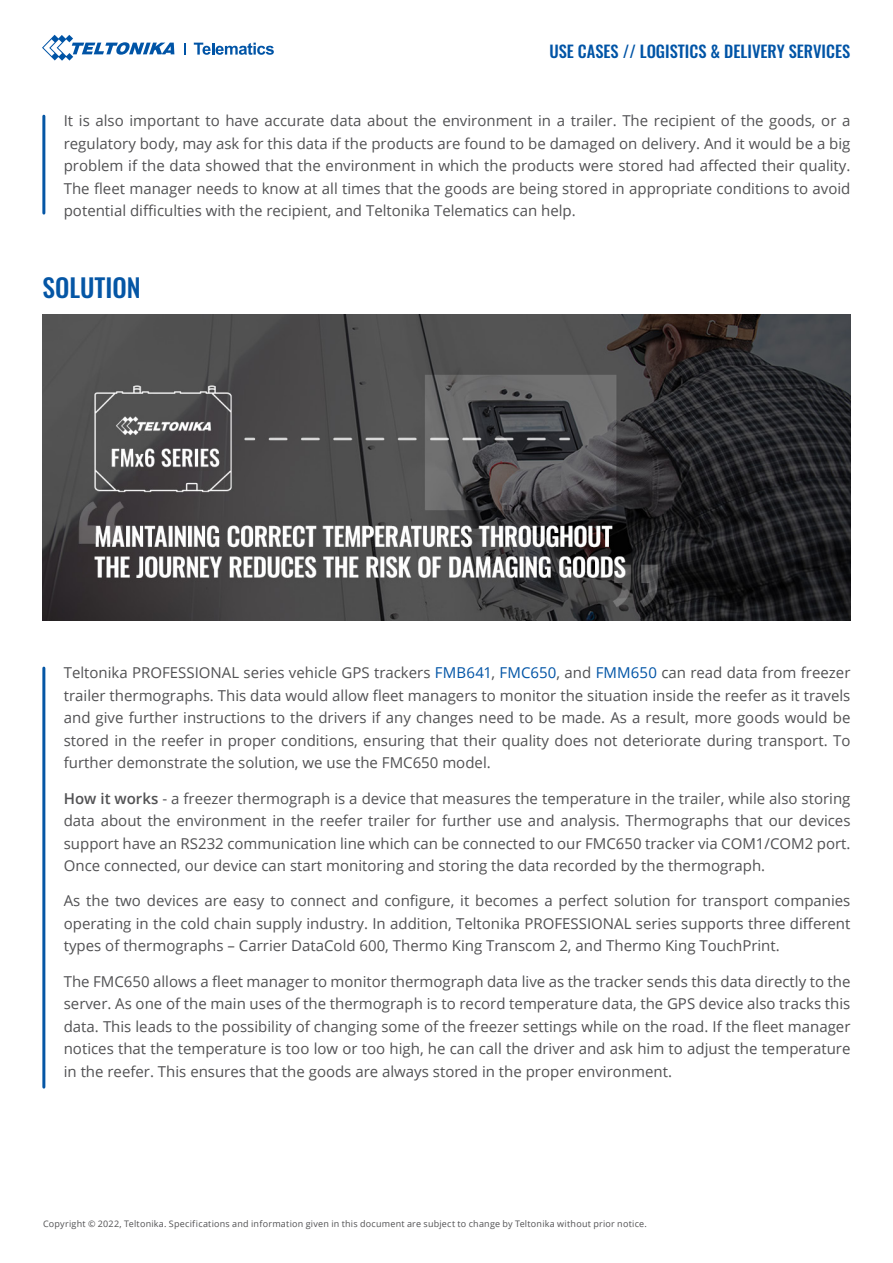
<style>
.page{position:relative;width:893px;height:1263px;background:#fff}
.page>*{position:absolute;margin:0;border:0;box-sizing:border-box;transform-origin:0 0}
.t1{font:500 25.5px "Oswald";color:#0556a5}
.t2{font:500 16.5px "Oswald";color:#0054a6}
.t3{font:15px/22.5px "Open Sans";color:#515153;text-align:justify}
.t4{font:9px "Open Sans";letter-spacing:.025em;color:#515153}
.s1{color:#0054a6}
.s2{font-weight:600}
</style>
<div class="page">
<svg style="left:184px;top:43px;width:1px;height:12px"></svg>
<svg style="left:42px;top:35px;width:132px;height:26px"></svg>
<svg style="left:194px;top:43px;width:80px;height:12px"></svg>
<hr style="left:42px;top:116px;width:3px;height:97px;background:#0556a5">
<hr style="left:42px;top:668px;width:3px;height:419px;background:#0556a5">
<img style="left:43px;top:315px;width:808px;height:306px">
<p class="t2" style="left:549px;top:43px;width:302px">USE CASES // LOGISTICS &amp; DELIVERY SERVICES</p>
<p class="t3" style="left:64px;top:109px;width:788px">It is also important to have accurate data about the environment in a trailer. The recipient of the goods, or a regulatory body, may ask for this data if the products are found to be damaged on delivery. And it would be a big problem if the data showed that the environment in which the products were stored had affected their quality.<br>The fleet manager needs to know at all times that the goods are being stored in appropriate conditions to avoid potential difficulties with the recipient, and Teltonika Telematics can help.</p>
<h1 class="t1" style="left:43px;top:275px;width:100px">SOLUTION</h1>
<p class="t3" style="left:64px;top:661px;width:788px">Teltonika PROFESSIONAL series vehicle GPS trackers <span class="s1">FMB641</span>, <span class="s1">FMC650</span>, and <span class="s1">FMM650</span> can read data from freezer trailer thermographs. This data would allow fleet managers to monitor the situation inside the reefer as it travels and give further instructions to the drivers if any changes need to be made. As a result, more goods would be stored in the reefer in proper conditions, ensuring that their quality does not deteriorate during transport. To further demonstrate the solution, we use the FMC650 model.</p>
<p class="t3" style="left:64px;top:786px;width:788px"><span class="s2">How it works</span> - a freezer thermograph is a device that measures the temperature in the trailer, while also storing data about the environment in the reefer trailer for further use and analysis. Thermographs that our devices support have an RS232 communication line which can be connected to our FMC650 tracker via COM1/COM2 port.<br>Once connected, our device can start monitoring and storing the data recorded by the thermograph.</p>
<p class="t3" style="left:64px;top:889px;width:788px">As the two devices are easy to connect and configure, it becomes a perfect solution for transport companies operating in the cold chain supply industry. In addition, Teltonika PROFESSIONAL series supports three different types of thermographs – Carrier DataCold 600, Thermo King Transcom 2, and Thermo King TouchPrint.</p>
<p class="t3" style="left:64px;top:969px;width:788px">The FMC650 allows a fleet manager to monitor thermograph data live as the tracker sends this data directly to the server. As one of the main uses of the thermograph is to record temperature data, the GPS device also tracks this data. This leads to the possibility of changing some of the freezer settings while on the road. If the fleet manager notices that the temperature is too low or too high, he can call the driver and ask him to adjust the temperature in the reefer. This ensures that the goods are always stored in the proper environment.</p>
<p class="t4" style="left:43px;top:1218px;width:605px">Copyright © 2022, Teltonika. Specifications and information given in this document are subject to change by Teltonika without prior notice.</p>
</div>
